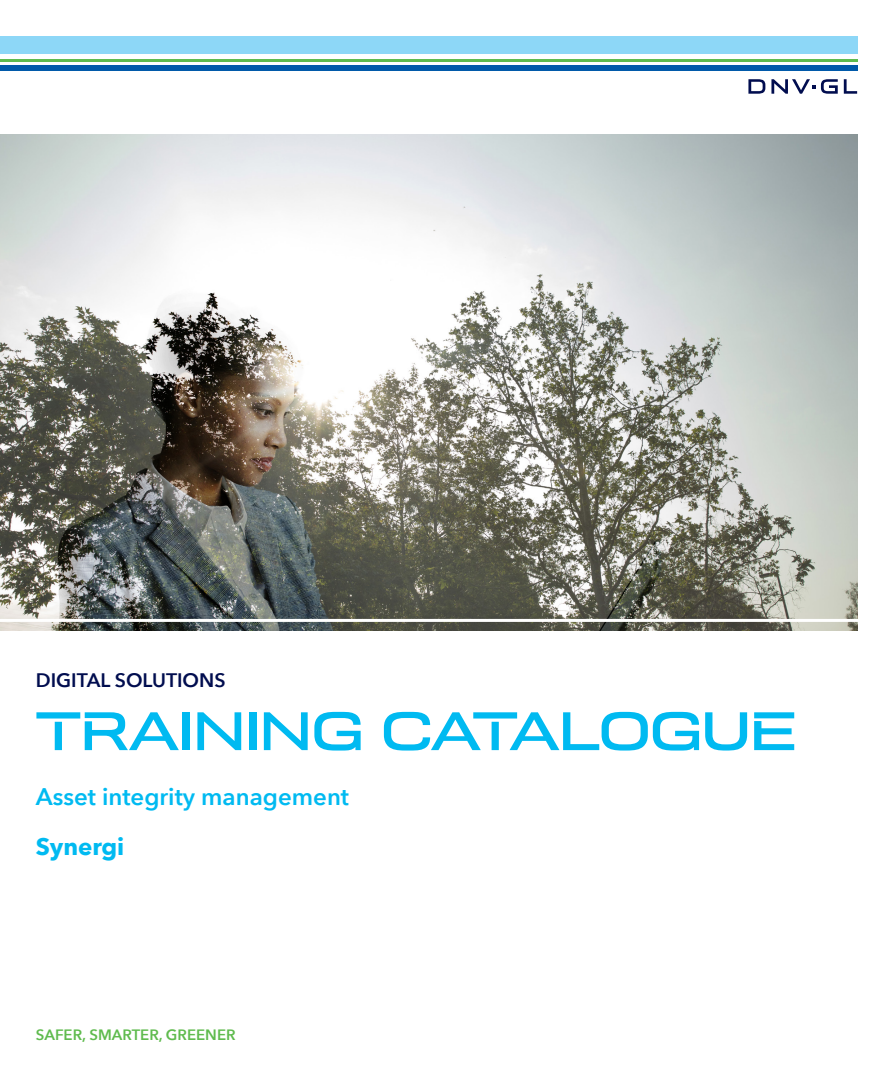
<style>
.page{position:relative;width:893px;height:1076px;background:#fff}
.page>*{position:absolute;margin:0;border:0;box-sizing:border-box;transform-origin:0 0}
.DNV_GL_Cover_heading{font:500 54px "Broader View";color:#00baf1}
.DNV_GL_Secondary_hea{font:600 24px "Avenir Next LT Pro";color:#00baf1}
.DNV_GL_Secondary_hea-2{font:700 24px "Avenir Next LT Pro";color:#00baf1}
.DNV_GL_Cover_Busines{font:600 19.5px "Avenir Next LT Pro";color:#010d4f}
.DNV_GL_Tagline{font:600 15px "Avenir Next LT Pro";color:#5fbb4e}
</style>
<div class="page">
<img style="left:0;top:134px;width:857px;height:496px">
<hr style="left:0;top:619px;width:872px;height:3px;background:#fff">
<div style="left:0;top:36px;width:857px;height:17px;background:#8dd7f7"></div>
<hr style="left:0;top:59px;width:857px;height:3px;background:#5fbb4e">
<div style="left:0;top:65px;width:857px;height:6px;background:#015aaa"></div>
<svg style="left:844px;top:79px;width:13px;height:15px"></svg>
<svg style="left:821px;top:79px;width:17px;height:15px"></svg>
<svg style="left:748px;top:79px;width:17px;height:15px"></svg>
<svg style="left:771px;top:79px;width:44px;height:15px"></svg>
<p class="DNV_GL_Cover_Busines" style="left:36px;top:668px;width:191px">DIGITAL SOLUTIONS</p>
<p class="DNV_GL_Cover_heading" style="left:36px;top:697px;width:762px">TRAINING CATALOGUE</p>
<p class="DNV_GL_Secondary_hea" style="left:36px;top:782px;width:315px">Asset integrity management</p>
<p class="DNV_GL_Secondary_hea-2" style="left:36px;top:832px;width:90px">Synergi</p>
<p class="DNV_GL_Tagline" style="left:36px;top:1026px;width:201px">SAFER, SMARTER, GREENER</p>
</div>
